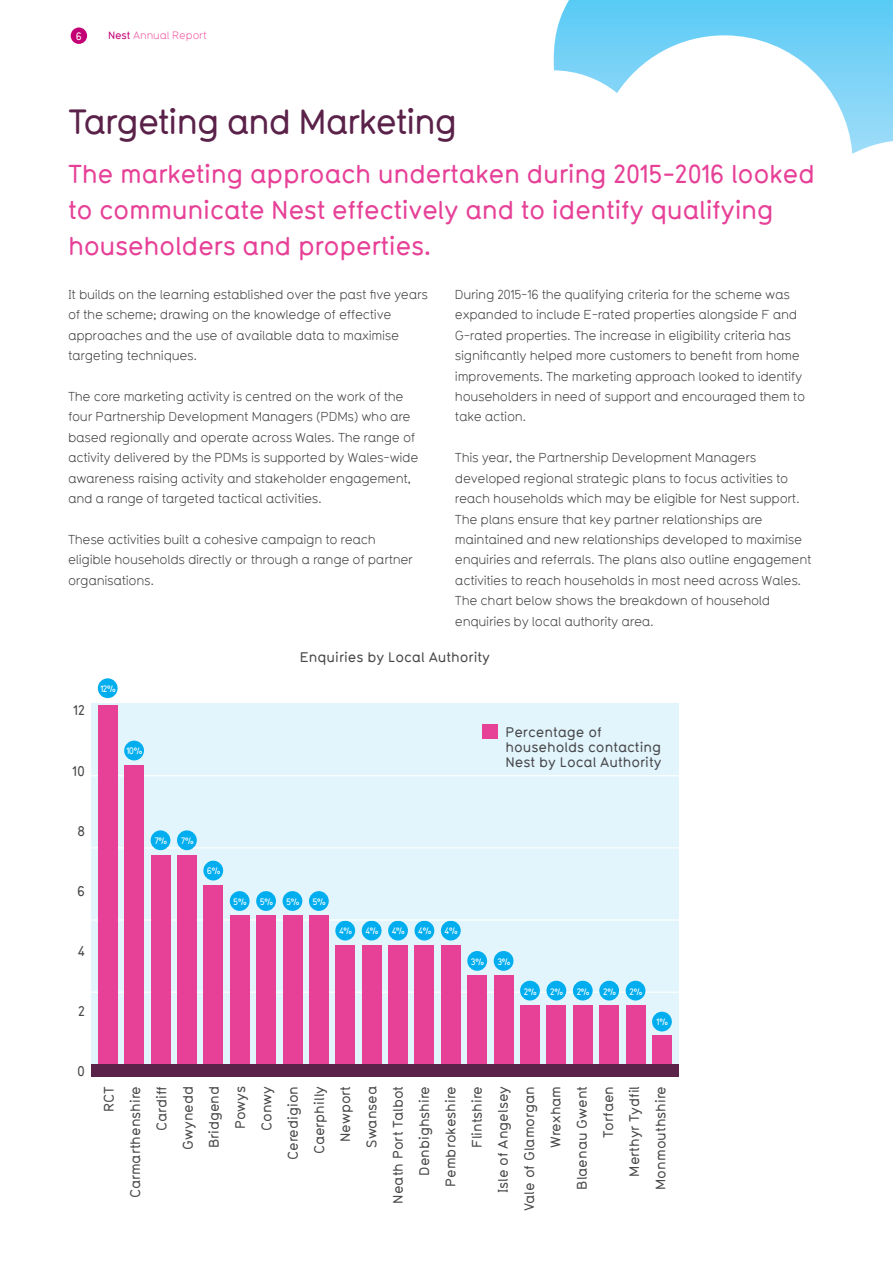
<style>
.page{position:relative;width:893px;height:1263px;background:#fff}
.page>*{position:absolute;margin:0;border:0;box-sizing:border-box;transform-origin:0 0}
.t1{font:500 34.5px "Typ 1451";letter-spacing:-.04em;color:#5a2149}
.t2{font:500 25.5px/36px "Typ 1451";letter-spacing:-.015em;color:#e64097}
.t3{font:500 13.65px/26.2px "Typ 1451";color:#48484a;text-align:right}
.t4{font:12.75px/20.4px "Typ 1451";letter-spacing:-.025em;color:#414042}
.t5{font:10.5px "Typ 1451";letter-spacing:-.01em;color:#ef539e}
.t6{font:500 10.5px "Typ 1451";color:#fff}
.t7{font:500 9.15px "Typ 1451";color:#fff}
.s1{font-weight:500;color:#c40075}
</style>
<div class="page">
<div style="left:71px;top:28px;width:16px;height:16px;background:#c40075;border-radius:50%"></div>
<svg style="left:555px;top:0;width:338px;height:35px;background:#63cdf5"></svg>
<svg style="left:553px;top:35px;width:340px;height:119px"></svg>
<div style="left:92px;top:704px;width:587px;height:366px;background:#e2f5fd"></div>
<div style="left:98px;top:678px;width:20px;height:20px;background:#00aeef;border-radius:50%"></div>
<div style="left:124px;top:741px;width:20px;height:19px;background:#00aeef;border-radius:50%"></div>
<div style="left:203px;top:861px;width:20px;height:19px;background:#00aeef;border-radius:50%"></div>
<div style="left:230px;top:891px;width:20px;height:20px;background:#00aeef;border-radius:50%"></div>
<div style="left:256px;top:891px;width:20px;height:20px;background:#00aeef;border-radius:50%"></div>
<div style="left:283px;top:891px;width:19px;height:20px;background:#00aeef;border-radius:50%"></div>
<div style="left:309px;top:891px;width:20px;height:20px;background:#00aeef;border-radius:50%"></div>
<div style="left:335px;top:921px;width:20px;height:19px;background:#00aeef;border-radius:50%"></div>
<div style="left:362px;top:921px;width:19px;height:19px;background:#00aeef;border-radius:50%"></div>
<div style="left:388px;top:921px;width:20px;height:19px;background:#00aeef;border-radius:50%"></div>
<div style="left:415px;top:921px;width:19px;height:19px;background:#00aeef;border-radius:50%"></div>
<div style="left:441px;top:921px;width:20px;height:19px;background:#00aeef;border-radius:50%"></div>
<div style="left:467px;top:951px;width:20px;height:20px;background:#00aeef;border-radius:50%"></div>
<div style="left:494px;top:951px;width:19px;height:20px;background:#00aeef;border-radius:50%"></div>
<div style="left:652px;top:1012px;width:20px;height:19px;background:#00aeef;border-radius:50%"></div>
<hr style="left:89px;top:991px;width:615px;height:2px;background:#fff">
<hr style="left:89px;top:919px;width:615px;height:1px;background:#fff">
<hr style="left:89px;top:847px;width:615px;height:1px;background:#fff">
<hr style="left:89px;top:775px;width:615px;height:1px;background:#fff">
<div style="left:98px;top:705px;width:19px;height:360px;background:#e64097"></div>
<div style="left:125px;top:765px;width:19px;height:300px;background:#e64097"></div>
<div style="left:151px;top:855px;width:19px;height:210px;background:#e64097"></div>
<div style="left:177px;top:855px;width:19px;height:210px;background:#e64097"></div>
<div style="left:204px;top:885px;width:19px;height:180px;background:#e64097"></div>
<div style="left:230px;top:915px;width:19px;height:150px;background:#e64097"></div>
<div style="left:257px;top:915px;width:19px;height:150px;background:#e64097"></div>
<div style="left:283px;top:915px;width:19px;height:150px;background:#e64097"></div>
<div style="left:309px;top:915px;width:19px;height:150px;background:#e64097"></div>
<div style="left:336px;top:945px;width:19px;height:120px;background:#e64097"></div>
<div style="left:362px;top:945px;width:19px;height:120px;background:#e64097"></div>
<div style="left:389px;top:945px;width:19px;height:120px;background:#e64097"></div>
<div style="left:415px;top:945px;width:19px;height:120px;background:#e64097"></div>
<div style="left:441px;top:945px;width:19px;height:120px;background:#e64097"></div>
<div style="left:468px;top:975px;width:19px;height:90px;background:#e64097"></div>
<div style="left:494px;top:975px;width:19px;height:90px;background:#e64097"></div>
<div style="left:520px;top:1005px;width:19px;height:60px;background:#e64097"></div>
<div style="left:547px;top:1005px;width:19px;height:60px;background:#e64097"></div>
<div style="left:573px;top:1005px;width:19px;height:60px;background:#e64097"></div>
<div style="left:600px;top:1005px;width:19px;height:60px;background:#e64097"></div>
<div style="left:626px;top:1005px;width:19px;height:60px;background:#e64097"></div>
<div style="left:652px;top:1035px;width:19px;height:30px;background:#e64097"></div>
<div style="left:91px;top:1064px;width:588px;height:12px;background:#5a2149"></div>
<div style="left:482px;top:725px;width:16px;height:14px;background:#e64097"></div>
<div style="left:520px;top:981px;width:20px;height:19px;background:#00aeef;border-radius:50%"></div>
<div style="left:546px;top:981px;width:20px;height:19px;background:#00aeef;border-radius:50%"></div>
<div style="left:573px;top:981px;width:20px;height:19px;background:#00aeef;border-radius:50%"></div>
<div style="left:599px;top:981px;width:20px;height:19px;background:#00aeef;border-radius:50%"></div>
<div style="left:626px;top:981px;width:19px;height:19px;background:#00aeef;border-radius:50%"></div>
<div style="left:151px;top:830px;width:19px;height:20px;background:#00aeef;border-radius:50%"></div>
<div style="left:177px;top:830px;width:20px;height:20px;background:#00aeef;border-radius:50%"></div>
<p class="t6" style="left:76px;top:29px;width:8px">6</p>
<p class="t5" style="left:108px;top:28px;width:100px"><span class="s1">Nest</span> Annual Report</p>
<h1 class="t1" style="left:68px;top:98px;width:391px">Targeting and Marketing</h1>
<h2 class="t2" style="left:68px;top:155px;width:748px">The marketing approach undertaken during 2015-2016 looked to communicate Nest effectively and to identify qualifying householders and properties.</h2>
<p class="t4" style="left:68px;top:284px;width:362px">It builds on the learning established over the past five years of the scheme; drawing on the knowledge of effective approaches and the use of available data to maximise targeting techniques.</p>
<p class="t4" style="left:68px;top:386px;width:352px">The core marketing activity is centred on the work of the four Partnership Development Managers (PDMs) who are based regionally and operate across Wales. The range of activity delivered by the PDMs is supported by Wales-wide awareness raising activity and stakeholder engagement, and a range of targeted tactical activities.</p>
<p class="t4" style="left:68px;top:529px;width:346px">These activities built a cohesive campaign to reach eligible households directly or through a range of partner organisations.</p>
<p class="t4" style="left:455px;top:284px;width:352px">During 2015-16 the qualifying criteria for the scheme was expanded to include E-rated properties alongside F and G-rated properties. The increase in eligibility criteria has significantly helped more customers to benefit from home improvements. The marketing approach looked to identify householders in need of support and encouraged them to take action.</p>
<p class="t4" style="left:455px;top:447px;width:358px">This year, the Partnership Development Managers developed regional strategic plans to focus activities to reach households which may be eligible for Nest support.<br>The plans ensure that key partner relationships are maintained and new relationships developed to maximise enquiries and referrals. The plans also outline engagement activities to reach households in most need across Wales.<br>The chart below shows the breakdown of household enquiries by local authority area.</p>
<p class="t3" style="left:74px;top:697px;width:13px">12</p>
<p class="t3" style="left:73px;top:757px;width:14px">10</p>
<p class="t7" style="left:100px;top:682px;width:17px">12%</p>
<p class="t7" style="left:126px;top:745px;width:18px">10%</p>
<p class="t3" style="left:300px;top:643px;width:192px">Enquiries by Local Authority</p>
<p class="t3" style="left:505px;top:724px;width:158px;line-height:14.9px;text-align:left">Percentage of households contacting<br>Nest by Local Authority</p>
<p class="t3" style="left:78px;top:817px;width:9px">8</p>
<p class="t3" style="left:77px;top:877px;width:9px">6</p>
<p class="t3" style="left:78px;top:937px;width:9px">4</p>
<p class="t3" style="left:78px;top:997px;width:8px">2</p>
<p class="t3" style="left:77px;top:1057px;width:9px">0</p>
<p class="t7" style="left:154px;top:834px;width:15px">7%</p>
<p class="t7" style="left:181px;top:834px;width:15px">7%</p>
<p class="t7" style="left:207px;top:865px;width:15px">6%</p>
<p class="t7" style="left:233px;top:895px;width:15px">5%</p>
<p class="t7" style="left:260px;top:895px;width:15px">5%</p>
<p class="t7" style="left:286px;top:895px;width:15px">5%</p>
<p class="t7" style="left:312px;top:895px;width:15px">5%</p>
<p class="t7" style="left:339px;top:925px;width:15px">4%</p>
<p class="t7" style="left:365px;top:925px;width:15px">4%</p>
<p class="t7" style="left:392px;top:925px;width:15px">4%</p>
<p class="t7" style="left:418px;top:925px;width:15px">4%</p>
<p class="t7" style="left:445px;top:925px;width:15px">4%</p>
<p class="t7" style="left:471px;top:955px;width:15px">3%</p>
<p class="t7" style="left:497px;top:955px;width:15px">3%</p>
<p class="t7" style="left:524px;top:985px;width:15px">2%</p>
<p class="t7" style="left:550px;top:985px;width:15px">2%</p>
<p class="t7" style="left:577px;top:985px;width:15px">2%</p>
<p class="t7" style="left:603px;top:985px;width:15px">2%</p>
<p class="t7" style="left:629px;top:985px;width:15px">2%</p>
<p class="t7" style="left:657px;top:1016px;width:13px">1%</p>
<p class="t3" style="left:95px;top:1211px;width:127px;rotate:-90deg">RCT<br>Carmarthenshire<br>Cardiff<br>Gwynedd<br>Bridgend<br>Powys<br>Conwy<br>Ceredigion<br>Caerphilly<br>Newport<br>Swansea<br>Neath Port Talbot<br>Denbighshire<br>Pembrokeshire<br>Flintshire<br>Isle of Angelsey<br>Vale of Glamorgan<br>Wrexham<br>Blaenau Gwent<br>Torfaen<br>Merthyr Tydfil<br>Monmouthshire</p>
</div>
